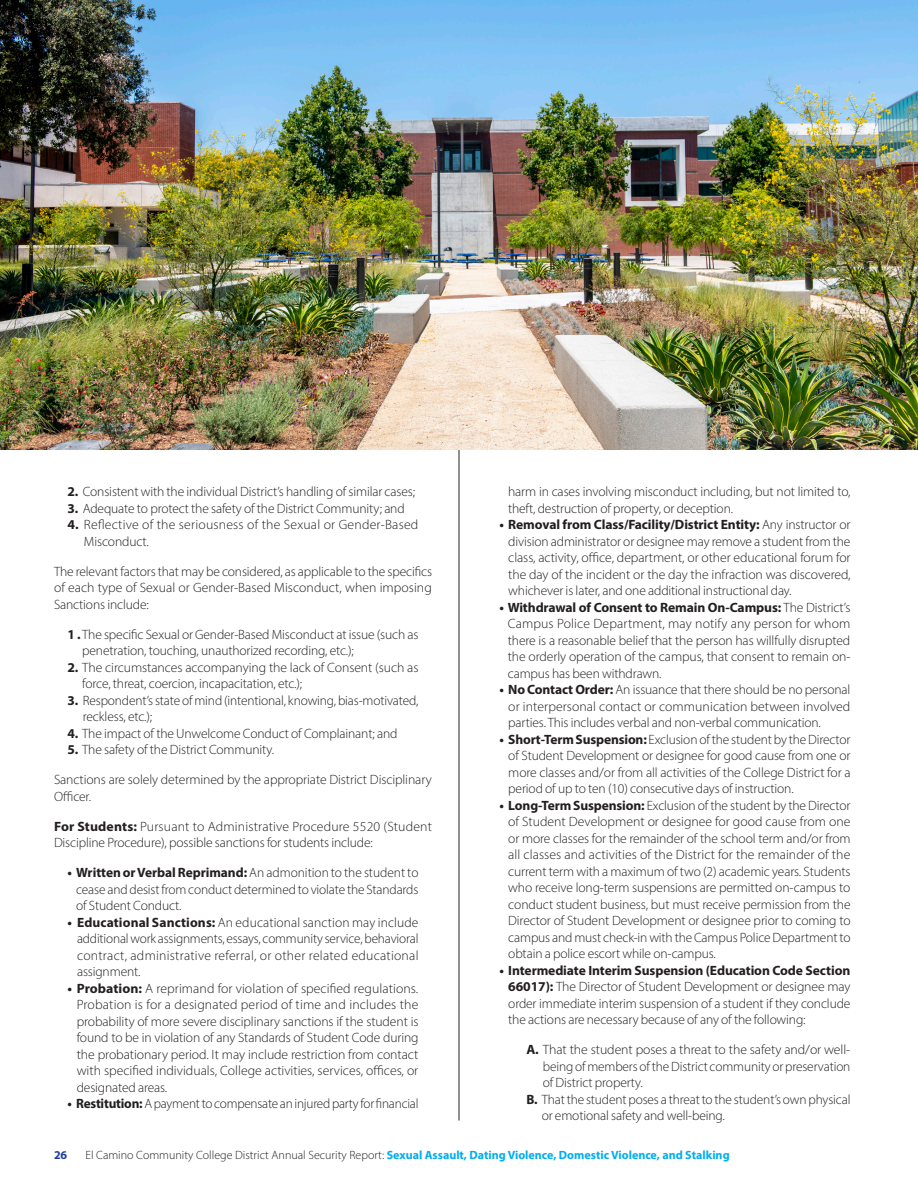
<style>
.page{position:relative;width:918px;height:1188px;background:#fff}
.page>*{position:absolute;margin:0;border:0;box-sizing:border-box;transform-origin:0 0}
.Bullet_Points{font:300 13.5px/16.5px "Myriad Pro";letter-spacing:-.01em;color:#231f20;text-align:justify}
.Body_Copy{font:300 13.5px/16.5px "Myriad Pro";letter-spacing:-.01em;color:#231f20}
.Bullet_Points-2{font:300 13.5px/16.5px "Myriad Pro";letter-spacing:.015em;color:#231f20}
.t1{font:700 12px "Myriad Pro";color:#00aeef}
.t2{font:700 12px "Myriad Pro";color:#20419a}
.s1{font-weight:700}
.s2{font-weight:300;color:#231f20}
</style>
<div class="page">
<hr style="left:459px;top:54px;width:1px;height:1066px;background:#231f20">
<img style="left:0;top:0;width:918px;height:450px">
<p class="Bullet_Points" style="left:68px;top:483px;width:349px"><span class="s1">2.</span> Consistent with the individual District’s handling of similar cases;</p>
<p class="Bullet_Points" style="left:68px;top:500px;width:339px"><span class="s1">3.</span> Adequate to protect the safety of the District Community; and</p>
<p class="Bullet_Points-2" style="left:84px;top:516px;width:336px;text-indent:-16px"><span class="s1">4.</span> Reflective of the seriousness of the Sexual or Gender-Based<br>Misconduct.</p>
<p class="Body_Copy" style="left:54px;top:563px;width:380px;text-align:justify">The relevant factors that may be considered, as applicable to the specifics of each type of Sexual or Gender-Based Misconduct, when imposing Sanctions include:</p>
<p class="Bullet_Points" style="left:82px;top:626px;width:338px;text-indent:-15px"><span class="s1">1 .</span> The specific Sexual or Gender-Based Misconduct at issue (such as penetration, touching, unauthorized recording, etc.);</p>
<p class="Bullet_Points" style="left:82px;top:659px;width:338px;text-indent:-15px"><span class="s1">2.</span> The circumstances accompanying the lack of Consent (such as force, threat, coercion, incapacitation, etc.);</p>
<p class="Bullet_Points" style="left:83px;top:692px;width:337px;text-indent:-15px"><span class="s1">3.</span> Respondent’s state of mind (intentional, knowing, bias-motivated, reckless, etc.);</p>
<p class="Bullet_Points" style="left:68px;top:725px;width:331px"><span class="s1">4.</span> The impact of the Unwelcome Conduct of Complainant; and</p>
<p class="Bullet_Points" style="left:68px;top:741px;width:208px"><span class="s1">5.</span> The safety of the District Community.</p>
<p class="Body_Copy" style="left:54px;top:771px;width:379px">Sanctions are solely determined by the appropriate District Disciplinary<br>Officer.</p>
<p class="Body_Copy" style="left:54px;top:818px;width:379px"><span class="s1">For Students:</span> Pursuant to Administrative Procedure 5520 (Student<br>Discipline Procedure), possible sanctions for students include:</p>
<p class="Bullet_Points" style="left:76px;top:864px;width:344px;text-indent:-9px"><span class="s1">• Written or Verbal Reprimand:</span> An admonition to the student to cease and desist from conduct determined to violate the Standards of Student Conduct.</p>
<p class="Bullet_Points" style="left:77px;top:914px;width:343px;text-indent:-10px"><span class="s1">• Educational Sanctions:</span> An educational sanction may include additional work assignments, essays, community service, behavioral contract, administrative referral, or other related educational assignment.</p>
<p class="Bullet_Points" style="left:77px;top:980px;width:343px;text-indent:-9px"><span class="s1">• Probation:</span> A reprimand for violation of specified regulations.<br>Probation is for a designated period of time and includes the probability of more severe disciplinary sanctions if the student is found to be in violation of any Standards of Student Code during the probationary period. It may include restriction from contact with specified individuals, College activities, services, offices, or designated areas.</p>
<p class="Bullet_Points" style="left:68px;top:1095px;width:353px"><span class="s1">• Restitution:</span> A payment to compensate an injured party for financial</p>
<p class="Bullet_Points" style="left:508px;top:483px;width:344px">harm in cases involving misconduct including, but not limited to, theft, destruction of property, or deception.</p>
<p class="Bullet_Points" style="left:508px;top:516px;width:344px;text-indent:-9px"><span class="s1">• Removal from Class/Facility/District Entity:</span> Any instructor or division administrator or designee may remove a student from the class, activity, office, department, or other educational forum for the day of the incident or the day the infraction was discovered, whichever is later, and one additional instructional day.</p>
<p class="Bullet_Points" style="left:508px;top:599px;width:344px;text-indent:-8px"><span class="s1">• Withdrawal of Consent to Remain On-Campus:</span> The District’s Campus Police Department, may notify any person for whom there is a reasonable belief that the person has willfully disrupted the orderly operation of the campus, that consent to remain on&shy;campus has been withdrawn.</p>
<p class="Bullet_Points" style="left:508px;top:681px;width:344px;text-indent:-9px"><span class="s1">• No Contact Order:</span> An issuance that there should be no personal or interpersonal contact or communication between involved parties. This includes verbal and non-verbal communication.</p>
<p class="Bullet_Points" style="left:508px;top:731px;width:344px;text-indent:-9px"><span class="s1">• Short-Term Suspension:</span> Exclusion of the student by the Director of Student Development or designee for good cause from one or more classes and/or from all activities of the College District for a period of up to ten (10) consecutive days of instruction.</p>
<p class="Bullet_Points" style="left:508px;top:797px;width:344px;text-indent:-9px"><span class="s1">• Long-Term Suspension:</span> Exclusion of the student by the Director of Student Development or designee for good cause from one or more classes for the remainder of the school term and/or from all classes and activities of the District for the remainder of the current term with a maximum of two (2) academic years. Students who receive long-term suspensions are permitted on-campus to conduct student business, but must receive permission from the Director of Student Development or designee prior to coming to campus and must check-in with the Campus Police Department to obtain a police escort while on-campus.</p>
<p class="Bullet_Points" style="left:508px;top:962px;width:344px;text-indent:-9px"><span class="s1">• Intermediate Interim Suspension (Education Code Section 66017):</span> The Director of Student Development or designee may order immediate interim suspension of a student if they conclude the actions are necessary because of any of the following:</p>
<p class="Bullet_Points" style="left:543px;top:1041px;width:309px;text-indent:-16px"><span class="s1">A.</span> That the student poses a threat to the safety and/or well&shy;being of members of the District community or preservation of District property.</p>
<p class="Bullet_Points" style="left:542px;top:1091px;width:310px;text-indent:-15px"><span class="s1">B.</span> That the student poses a threat to the student’s own physical or emotional safety and well-being.</p>
<p class="t2" style="left:54px;top:1147px;width:15px">26</p>
<p class="t1" style="left:86px;top:1147px;width:646px"><span class="s2">El Camino Community College District Annual Security Report:</span> Sexual Assault, Dating Violence, Domestic Violence, and Stalking</p>
</div>
